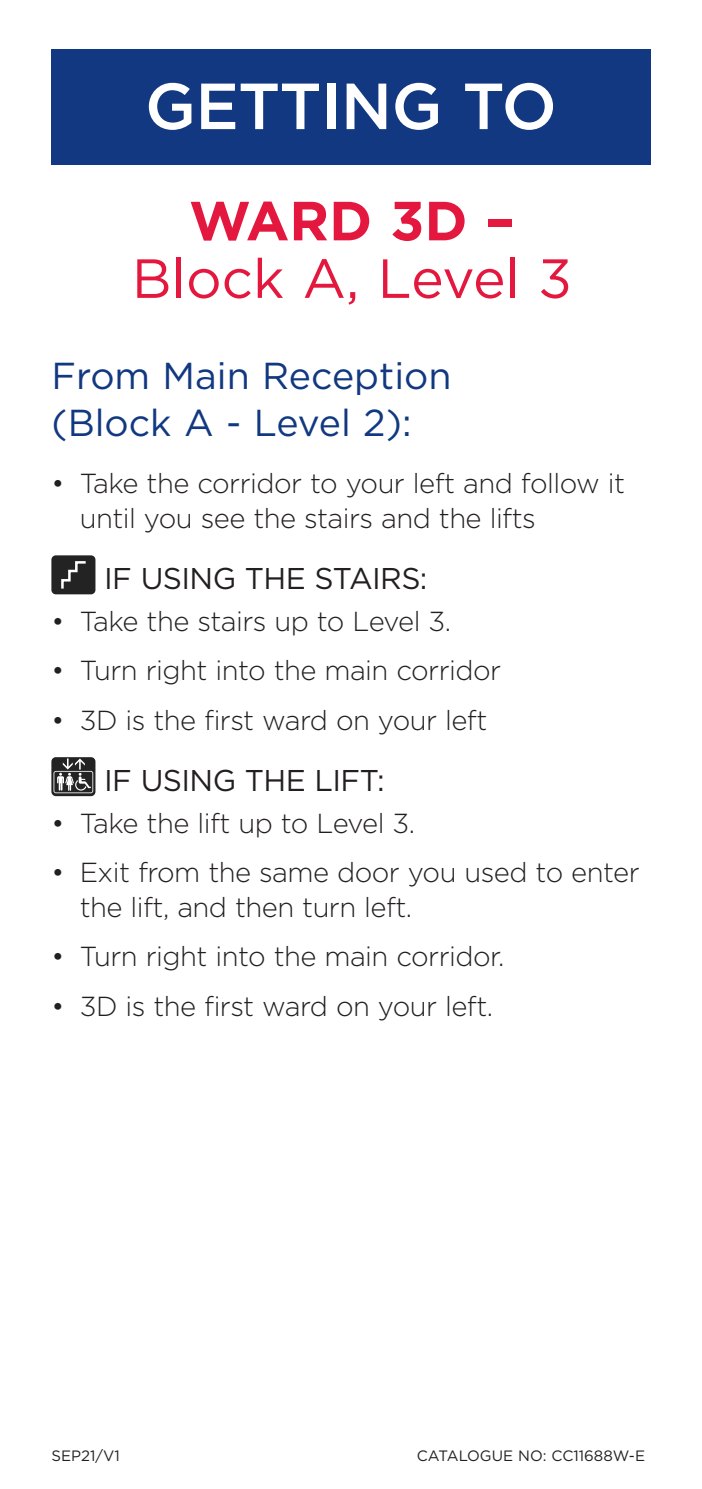
<style>
.page{position:relative;width:702px;height:1489px;background:#fff}
.page>*{position:absolute;margin:0;border:0;box-sizing:border-box;transform-origin:0 0}
.Bottom_block{font:500 65px "Gotham";letter-spacing:-.01em;color:#fff}
.t1{font:55px/57.5px "Gotham";color:#e4183e;text-align:center}
.h3_copy{font:37.5px/47.5px "Gotham";color:#113880}
.body_copy{font:30px "Gotham";letter-spacing:-.02em;color:#231f20}
.t2{font:300 27.5px/35px "Gotham";letter-spacing:-.02em;color:#231f20}
.t3{font:15px "Gotham";color:#231f20}
.s1{font-weight:700}
</style>
<div class="page">
<div style="left:51px;top:50px;width:599px;height:115px;background:#113880"></div>
<div style="left:51px;top:555px;width:44px;height:39px;background:#242323;border-radius:4px"></div>
<svg style="left:61px;top:561px;width:25px;height:28px"></svg>
<svg style="left:51px;top:757px;width:44px;height:39px"></svg>
<svg style="left:54px;top:758px;width:39px;height:35px"></svg>
<h2 class="Bottom_block" style="left:145px;top:64px;width:413px">GETTING TO</h2>
<h2 class="t1" style="left:132px;top:191px;width:441px"><span class="s1">WARD 3D –<br></span>Block A, Level 3</h2>
<h3 class="h3_copy" style="left:51px;top:351px;width:401px">From Main Reception (Block A - Level 2):</h3>
<p class="t2" style="left:80px;top:464px;width:546px;text-indent:-28px">• Take the corridor to your left and follow it until you see the stairs and the lifts</p>
<p class="body_copy" style="left:104px;top:559px;width:325px">IF USING THE STAIRS:</p>
<p class="t2" style="left:51px;top:603px;width:401px">• Take the stairs up to Level 3.</p>
<p class="t2" style="left:51px;top:652px;width:451px">• Turn right into the main corridor</p>
<p class="t2" style="left:51px;top:701px;width:437px">• 3D is the first ward on your left</p>
<p class="body_copy" style="left:104px;top:761px;width:282px">IF USING THE LIFT:</p>
<p class="t2" style="left:51px;top:805px;width:365px">• Take the lift up to Level 3.</p>
<p class="t2" style="left:80px;top:854px;width:561px;text-indent:-28px">• Exit from the same door you used to enter the lift, and then turn left.</p>
<p class="t2" style="left:51px;top:938px;width:454px">• Turn right into the main corridor.</p>
<p class="t2" style="left:51px;top:987px;width:443px">• 3D is the first ward on your left.</p>
<p class="t3" style="left:51px;top:1445px;width:70px">SEP21/V1</p>
<p class="t3" style="left:417px;top:1445px;width:230px">CATALOGUE NO: CC11688W-E</p>
</div>
